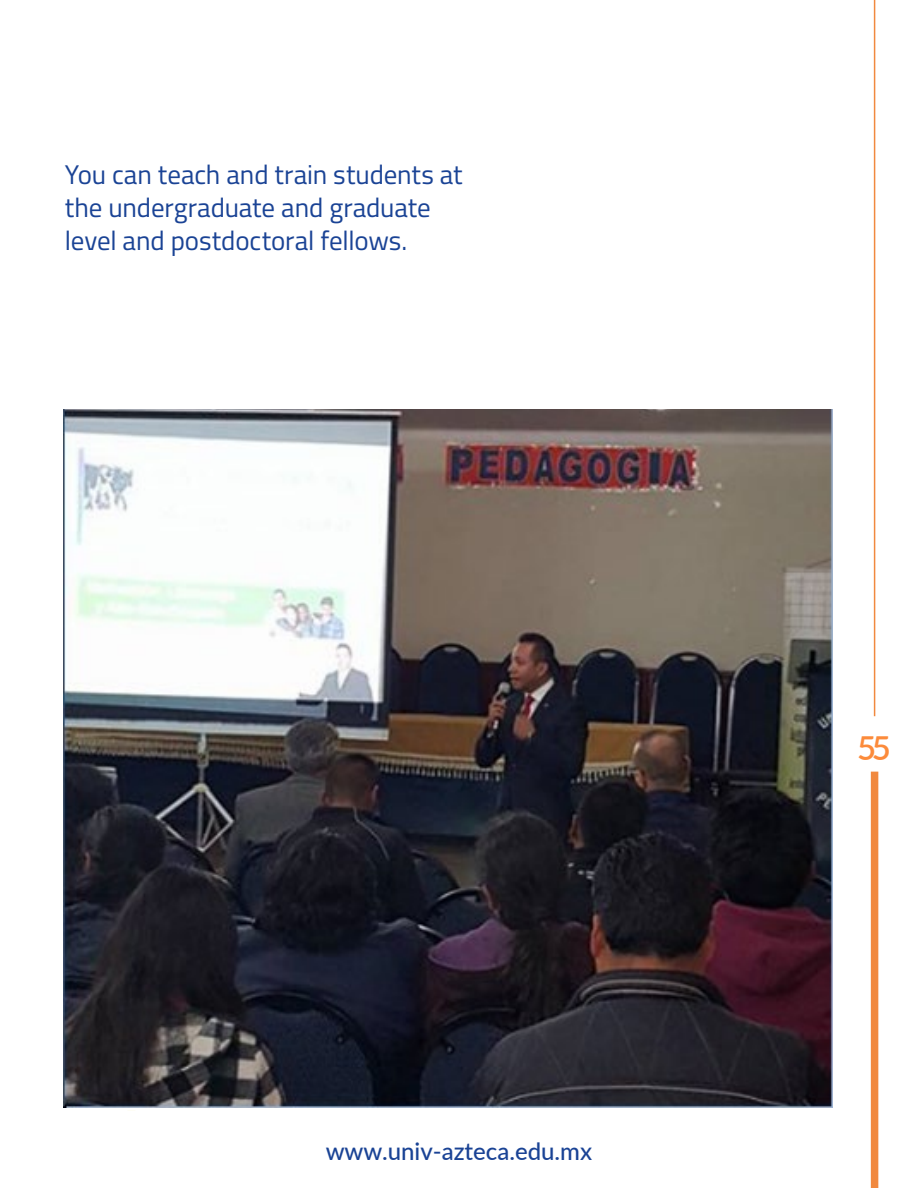
<style>
.page{position:relative;width:918px;height:1188px;background:#fff}
.page>*{position:absolute;margin:0;border:0;box-sizing:border-box;transform-origin:0 0}
.t1{font:600 33px "Lato";color:#fc8b3b}
.t2{font:27px/33px "Titillium";letter-spacing:-.005em;color:#1a4395}
.t3{font:500 24px "Lato";color:#1a4395}
</style>
<div class="page">
<div style="left:871px;top:772px;width:7px;height:416px;background:#f1893f"></div>
<hr style="left:874px;top:0;width:1px;height:716px;background:#f1893f">
<img style="left:64px;top:410px;width:769px;height:697px">
<p class="t2" style="left:65px;top:157px;width:399px">You can teach and train students at the undergraduate and graduate level and postdoctoral fellows.</p>
<p class="t3" style="left:326px;top:1134px;width:268px">www.univ-azteca.edu.mx</p>
<p class="t1" style="left:857px;top:724px;width:35px">55</p>
</div>
